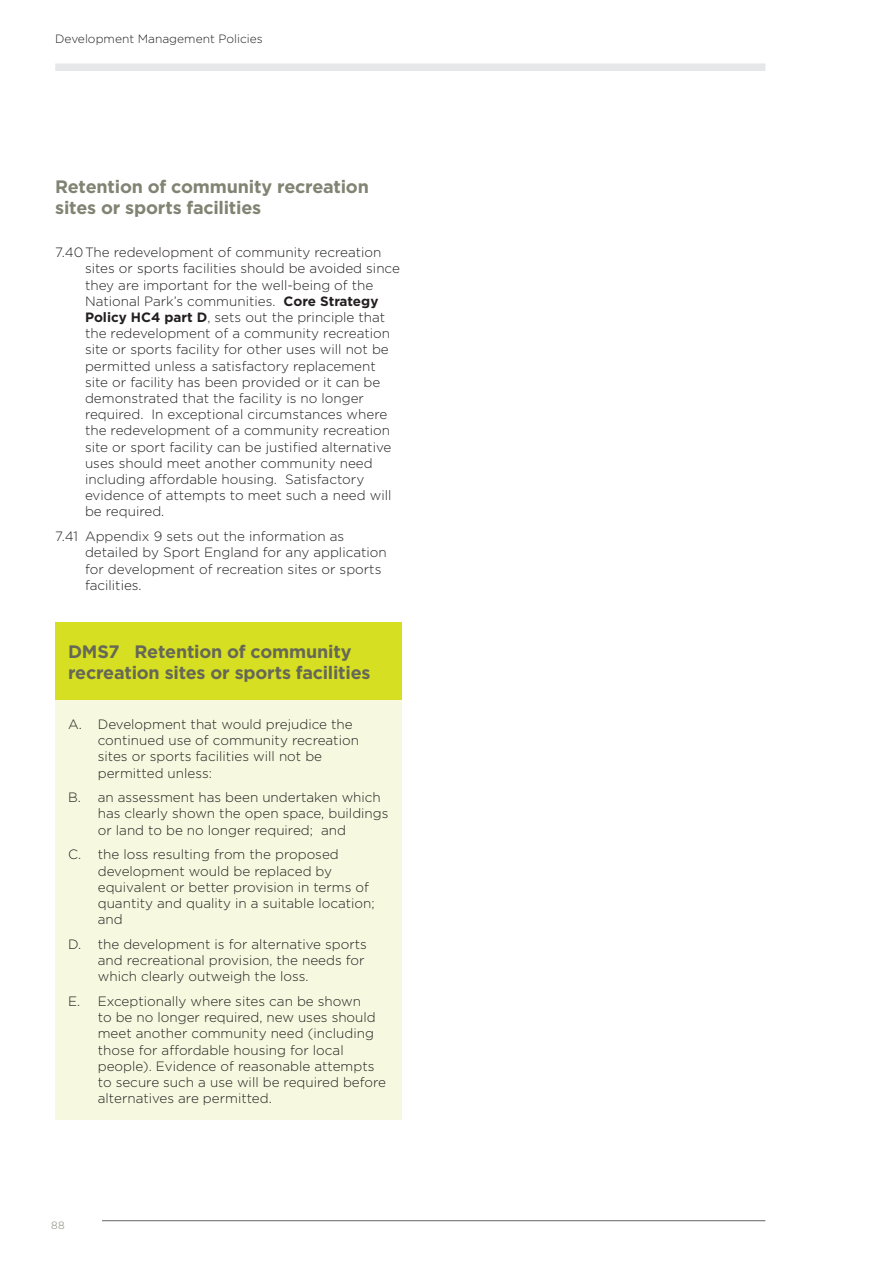
<style>
.page{position:relative;width:893px;height:1263px;background:#fff}
.page>*{position:absolute;margin:0;border:0;box-sizing:border-box;transform-origin:0 0}
.t1{font:700 18px/21px "Gotham";letter-spacing:-.015em;color:#666857}
.t2{font:700 18px/21px "Gotham";letter-spacing:-.015em;color:#818373}
.t3{font:300 13.5px/16.2px "Gotham";color:#231f20}
.t4{font:300 12px "Gotham";color:#231f20}
.t5{font:300 10.5px "Gotham";color:#818373}
.s1{font-weight:700}
</style>
<div class="page">
<div style="left:55px;top:622px;width:347px;height:78px;background:#d6df21"></div>
<div style="left:55px;top:700px;width:347px;height:419px;background:#f6f9df"></div>
<hr style="left:102px;top:1220px;width:663px;height:1px;background:#636366">
<div style="left:55px;top:63px;width:710px;height:8px;background:#e6e7e9"></div>
<p class="t4" style="left:55px;top:31px;width:209px">Development Management Policies</p>
<h1 class="t2" style="left:55px;top:176px;width:315px">Retention of community recreation sites or sports facilities</h1>
<p class="t3" style="left:85px;top:244px;width:316px;text-indent:-30px">7.40The redevelopment of community recreation sites or sports facilities should be avoided since they are important for the well-being of the National Park’s communities. <span class="s1">Core Strategy Policy HC4 part D</span>, sets out the principle that the redevelopment of a community recreation site or sports facility for other uses will not be permitted unless a satisfactory replacement site or facility has been provided or it can be demonstrated that the facility is no longer required. In exceptional circumstances where the redevelopment of a community recreation site or sport facility can be justified alternative uses should meet another community need including affordable housing. Satisfactory evidence of attempts to meet such a need will be required.</p>
<p class="t3" style="left:85px;top:528px;width:303px;text-indent:-30px">7.41 Appendix 9 sets out the information as detailed by Sport England for any application for development of recreation sites or sports facilities.</p>
<h1 class="t1" style="left:68px;top:641px;width:304px">DMS7 Retention of community recreation sites or sports facilities</h1>
<p class="t3" style="left:98px;top:716px;width:263px;text-indent:-30px">A. Development that would prejudice the continued use of community recreation sites or sports facilities will not be permitted unless:</p>
<p class="t3" style="left:98px;top:789px;width:292px;text-indent:-30px">B. an assessment has been undertaken which has clearly shown the open space, buildings or land to be no longer required; and</p>
<p class="t3" style="left:98px;top:846px;width:278px;text-indent:-30px">C. the loss resulting from the proposed development would be replaced by equivalent or better provision in terms of quantity and quality in a suitable location; and</p>
<p class="t3" style="left:98px;top:936px;width:271px;text-indent:-30px">D. the development is for alternative sports and recreational provision, the needs for which clearly outweigh the loss.</p>
<p class="t3" style="left:98px;top:993px;width:290px;text-indent:-30px">E. Exceptionally where sites can be shown<br>to be no longer required, new uses should meet another community need (including those for affordable housing for local people). Evidence of reasonable attempts to secure such a use will be required before alternatives are permitted.</p>
<p class="t5" style="left:51px;top:1218px;width:15px">88</p>
</div>
